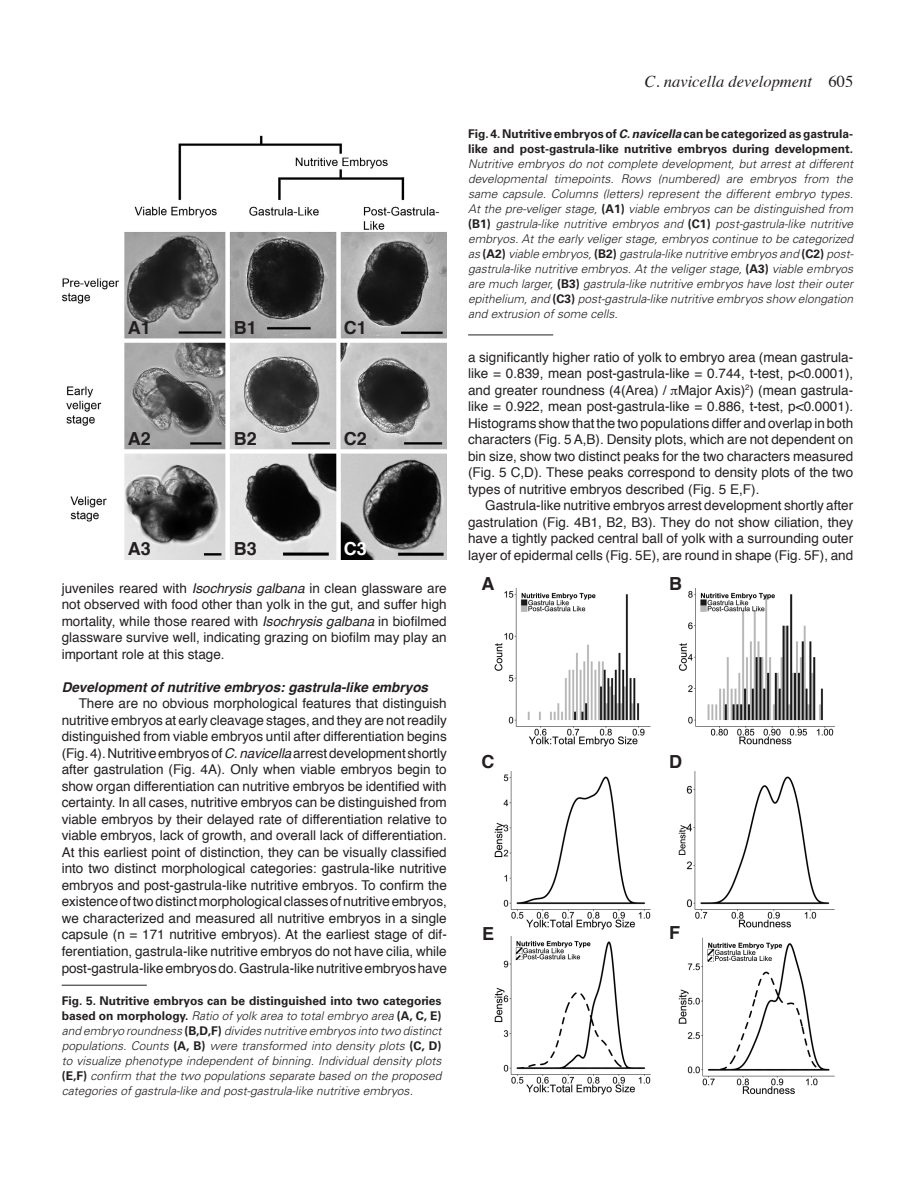
<style>
.page{position:relative;width:915px;height:1191px;background:#fff}
.page>*{position:absolute;margin:0;border:0;box-sizing:border-box;transform-origin:0 0}
._0-PictureA_B_C{font:700 18px "Helvetica";color:#231f20}
._0-PictureA_B_C-2{font:700 18px "Helvetica";color:#fff}
.t1{font:italic 16.5px "Times";color:#231f20}
._0-Texto{font:13.5px/16.5px "Helvetica";color:#231f20;text-align:justify}
._0-TitleSmall-2{font:italic 700 13.5px "Helvetica";color:#231f20}
._0-PictureLegendText{font:italic 300 12px/15px "Univers LT Std";color:#231f20;text-align:justify}
.s1{font-style:normal}
.s2{font-weight:700;font-style:normal}
.s3{font-weight:700}
.s4{font-style:italic}
</style>
<div class="page">
<img style="left:62px;top:135px;width:384px;height:424px">
<img style="left:494px;top:588px;width:341px;height:507px">
<hr style="left:468px;top:335px;width:85px;height:1px;background:#231f20">
<hr style="left:62px;top:985px;width:85px;height:1px;background:#231f20">
<p class="t1" style="left:644px;top:67px;width:210px">C. navicella development <span class="s1">605</span></p>
<p class="_0-PictureA_B_C" style="left:128px;top:313px;width:25px">A1</p>
<p class="_0-PictureA_B_C" style="left:234px;top:313px;width:25px">B1</p>
<p class="_0-PictureA_B_C" style="left:343px;top:313px;width:25px">C1</p>
<p class="_0-PictureA_B_C" style="left:128px;top:424px;width:25px">A2</p>
<p class="_0-PictureA_B_C" style="left:234px;top:424px;width:25px">B2</p>
<p class="_0-PictureA_B_C" style="left:343px;top:424px;width:25px">C2</p>
<p class="_0-PictureA_B_C" style="left:128px;top:534px;width:25px">A3</p>
<p class="_0-PictureA_B_C" style="left:234px;top:534px;width:25px">B3</p>
<p class="_0-PictureA_B_C-2" style="left:343px;top:534px;width:25px">C3</p>
<p class="_0-PictureLegendText" style="left:468px;top:126px;width:387px"><span class="s2">Fig. 4. Nutritive embryos of</span> <span class="s3">C. navicella</span> <span class="s2">can be categorized as gastrula&shy;like and post-gastrula-like nutritive embryos during development.<br></span>Nutritive embryos do not complete development, but arrest at different developmental timepoints. Rows (numbered) are embryos from the same capsule. Columns (letters) represent the different embryo types.<br>At the pre-veliger stage, <span class="s2">(A1)</span> viable embryos can be distinguished from <span class="s2">(B1)</span> gastrula-like nutritive embryos and <span class="s2">(C1)</span> post-gastrula-like nutritive embryos. At the early veliger stage, embryos continue to be categorized as <span class="s2">(A2)</span> viable embryos, <span class="s2">(B2)</span> gastrula-like nutritive embryos and <span class="s2">(C2)</span> post&shy;gastrula-like nutritive embryos. At the veliger stage, <span class="s2">(A3)</span> viable embryos are much larger, <span class="s2">(B3)</span> gastrula-like nutritive embryos have lost their outer epithelium, and <span class="s2">(C3)</span> post-gastrula-like nutritive embryos show elongation and extrusion of some cells.</p>
<p class="_0-Texto" style="left:468px;top:349px;width:386px">a significantly higher ratio of yolk to embryo area (mean gastrula&shy;like = 0.839, mean post-gastrula-like = 0.744, t-test, p&lt;0.0001), and greater roundness (4(Area) / Major Axis)<sup>2</sup>) (mean gastrula&shy;like = 0.922, mean post-gastrula-like = 0.886, t-test, p&lt;0.0001).<br>Histograms show that the two populations differ and overlap in both characters (Fig. 5 A,B). Density plots, which are not dependent on bin size, show two distinct peaks for the two characters measured (Fig. 5 C,D). These peaks correspond to density plots of the two types of nutritive embryos described (Fig. 5 E,F).</p>
<p class="_0-Texto" style="left:468px;top:498px;width:386px;text-indent:17px">Gastrula-like nutritive embryos arrest development shortly after gastrulation (Fig. 4B1, B2, B3). They do not show ciliation, they have a tightly packed central ball of yolk with a surrounding outer layer of epidermal cells (Fig. 5E), are round in shape (Fig. 5F), and</p>
<p class="_0-Texto" style="left:62px;top:580px;width:386px">juveniles reared with <span class="s4">Isochrysis galbana</span> in clean glassware are</p>
<p class="_0-PictureA_B_C" style="left:481px;top:569px;width:14px">A</p>
<p class="_0-Texto" style="left:62px;top:597px;width:386px">not observed with food other than yolk in the gut, and suffer high mortality, while those reared with <span class="s4">Isochrysis galbana</span> in biofilmed glassware survive well, indicating grazing on biofilm may play an important role at this stage.</p>
<p class="_0-TitleSmall-2" style="left:62px;top:676px;width:368px">Development of nutritive embryos: gastrula-like embryos</p>
<p class="_0-Texto" style="left:62px;top:696px;width:386px;text-indent:17px">There are no obvious morphological features that distinguish nutritive embryos at early cleavage stages, and they are not readily distinguished from viable embryos until after differentiation begins (Fig. 4). Nutritive embryos of <span class="s4">C. navicella</span> arrest development shortly after gastrulation (Fig. 4A). Only when viable embryos begin to show organ differentiation can nutritive embryos be identified with certainty. In all cases, nutritive embryos can be distinguished from viable embryos by their delayed rate of differentiation relative to viable embryos, lack of growth, and overall lack of differentiation.<br>At this earliest point of distinction, they can be visually classified into two distinct morphological categories: gastrula-like nutritive embryos and post-gastrula-like nutritive embryos. To confirm the existence of two distinct morphological classes of nutritive embryos, we characterized and measured all nutritive embryos in a single capsule (n = 171 nutritive embryos). At the earliest stage of dif&shy;ferentiation, gastrula-like nutritive embryos do not have cilia, while post-gastrula-like embryos do. Gastrula-like nutritive embryos have</p>
<p class="_0-PictureA_B_C" style="left:669px;top:569px;width:14px">B</p>
<p class="_0-PictureA_B_C" style="left:481px;top:747px;width:14px">C</p>
<p class="_0-PictureA_B_C" style="left:669px;top:747px;width:14px">D</p>
<p class="_0-PictureA_B_C" style="left:482px;top:919px;width:14px">E</p>
<p class="_0-PictureA_B_C" style="left:669px;top:918px;width:12px">F</p>
<p class="_0-PictureLegendText" style="left:62px;top:993px;width:381px"><span class="s2">Fig. 5. Nutritive embryos can be distinguished into two categories based on morphology.</span> Ratio of yolk area to total embryo area <span class="s2">(A, C, E) </span>and embryo roundness <span class="s2">(B,D,F)</span> divides nutritive embryos into two distinct populations. Counts <span class="s2">(A, B)</span> were transformed into density plots <span class="s2">(C, D) </span>to visualize phenotype independent of binning. Individual density plots <span class="s2">(E,F)</span> confirm that the two populations separate based on the proposed categories of gastrula-like and post-gastrula-like nutritive embryos.</p>
</div>
